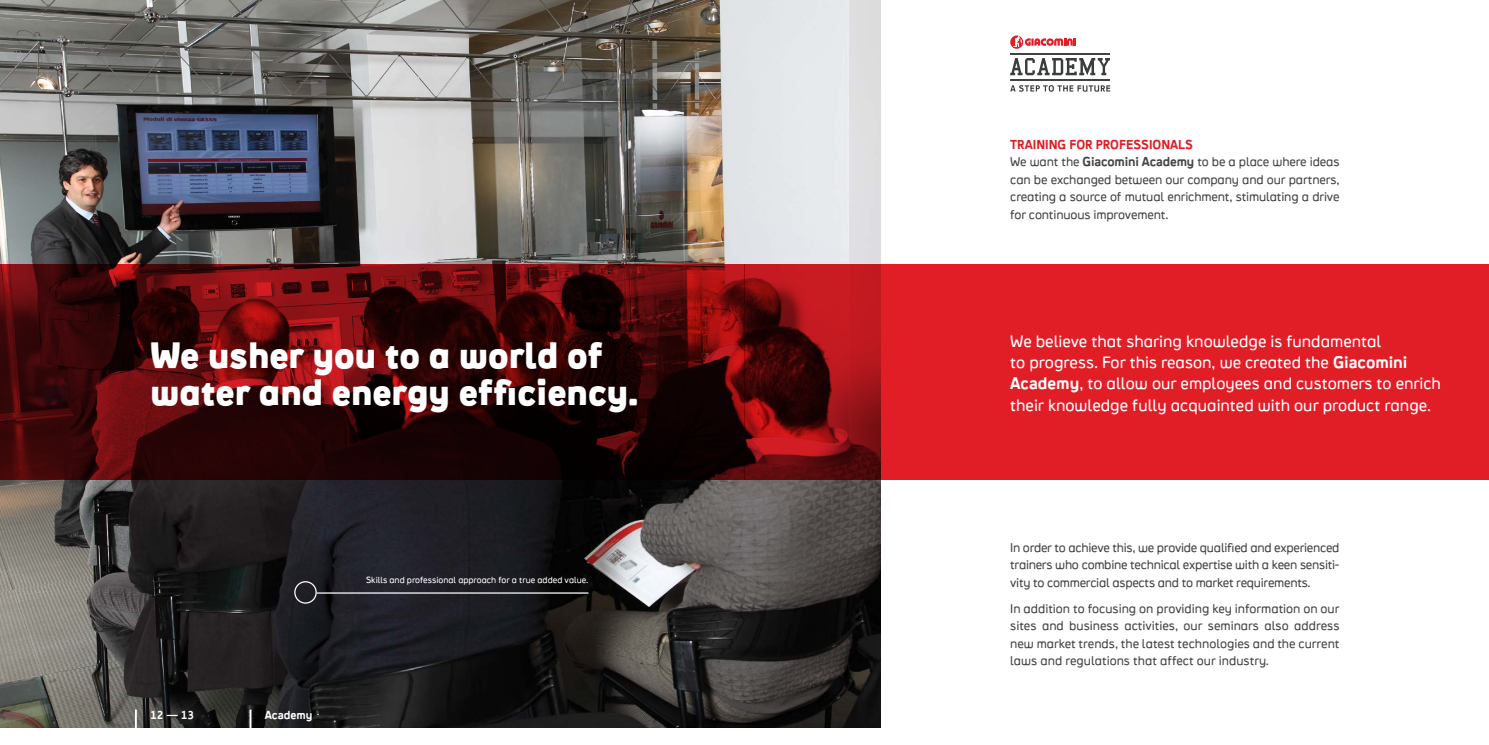
<style>
.page{position:relative;width:1489px;height:745px;background:#fff}
.page>*{position:absolute;margin:0;border:0;box-sizing:border-box;transform-origin:0 0}
.t1{font:35px/37.5px "Crank 8 Plus Five Alt";color:#fff}
.t2{font:16.25px/21.2px "Crank 8 Minus One Alt Tab";color:#fff}
.t3{font:12.5px/17.5px "Crank 8 Minus One Alt Tab";letter-spacing:-.01em;color:#464547;text-align:justify}
.t4{font:12.5px "Crank 8 Plus Two Tab";color:#e11e25}
.t5{font:11.25px "Crank 8 Plus Two Tab";color:#fff}
.t6{font:8.75px "Crank 8 Minus One Alt Tab";color:#fff}
.s1{font-family:"Crank 8 Plus Two Tab"}
</style>
<div class="page">
<img style="left:0;top:0;width:881px;height:726px">
<hr style="left:135px;top:709px;width:2px;height:35px;background:#fff">
<hr style="left:249px;top:709px;width:2px;height:35px;background:#fff">
<div style="left:294px;top:580px;width:23px;height:23px;border:1px solid #fff;border-radius:50%"></div>
<hr style="left:317px;top:592px;width:271px;height:1px;background:#fff">
<svg style="left:0;top:265px;width:744px;height:215px;background:#3f0708"></svg>
<svg style="left:744px;top:265px;width:744px;height:215px;background:#cf1b21"></svg>
<svg style="left:1010px;top:85px;width:100px;height:7px"></svg>
<svg style="left:1010px;top:35px;width:65px;height:14px"></svg>
<svg style="left:1010px;top:58px;width:99px;height:17px"></svg>
<hr style="left:1010px;top:79px;width:100px;height:2px;background:#424241">
<hr style="left:1010px;top:53px;width:100px;height:1px;background:#424241">
<p class="t4" style="left:1010px;top:136px;width:15px">Training</p>
<p class="t4" style="left:1069px;top:136px;width:9px">for</p>
<p class="t4" style="left:1095px;top:136px;width:16px">professionals</p>
<p class="t3" style="left:1010px;top:153px;width:331px">We want the <span class="s1">Giacomini Academy</span> to be a place where ideas can be exchanged between our company and our partners, creating a source of mutual enrichment, stimulating a drive for continuous improvement.</p>
<h1 class="t1" style="left:151px;top:335px;width:490px">We usher you to a world of water and energy efficiency.</h1>
<h2 class="t2" style="left:1010px;top:330px;width:432px">We believe that sharing knowledge is fundamental<br>to progress. For this reason, we created the <span class="s1">Giacomini Academy</span>, to allow our employees and customers to enrich their knowledge fully acquainted with our product range.</h2>
<p class="t5" style="left:150px;top:707px;width:46px">12 — 13</p>
<p class="t5" style="left:265px;top:707px;width:49px">Academy</p>
<p class="t6" style="left:366px;top:574px;width:224px">Skills and professional approach for a true added value.</p>
<p class="t3" style="left:1010px;top:538px;width:331px">In order to achieve this, we provide qualified and experienced trainers who combine technical expertise with a keen sensiti&shy;vity to commercial aspects and to market requirements.</p>
<p class="t3" style="left:1010px;top:599px;width:331px">In addition to focusing on providing key information on our sites and business activities, our seminars also address new market trends, the latest technologies and the current laws and regulations that affect our industry.</p>
</div>
